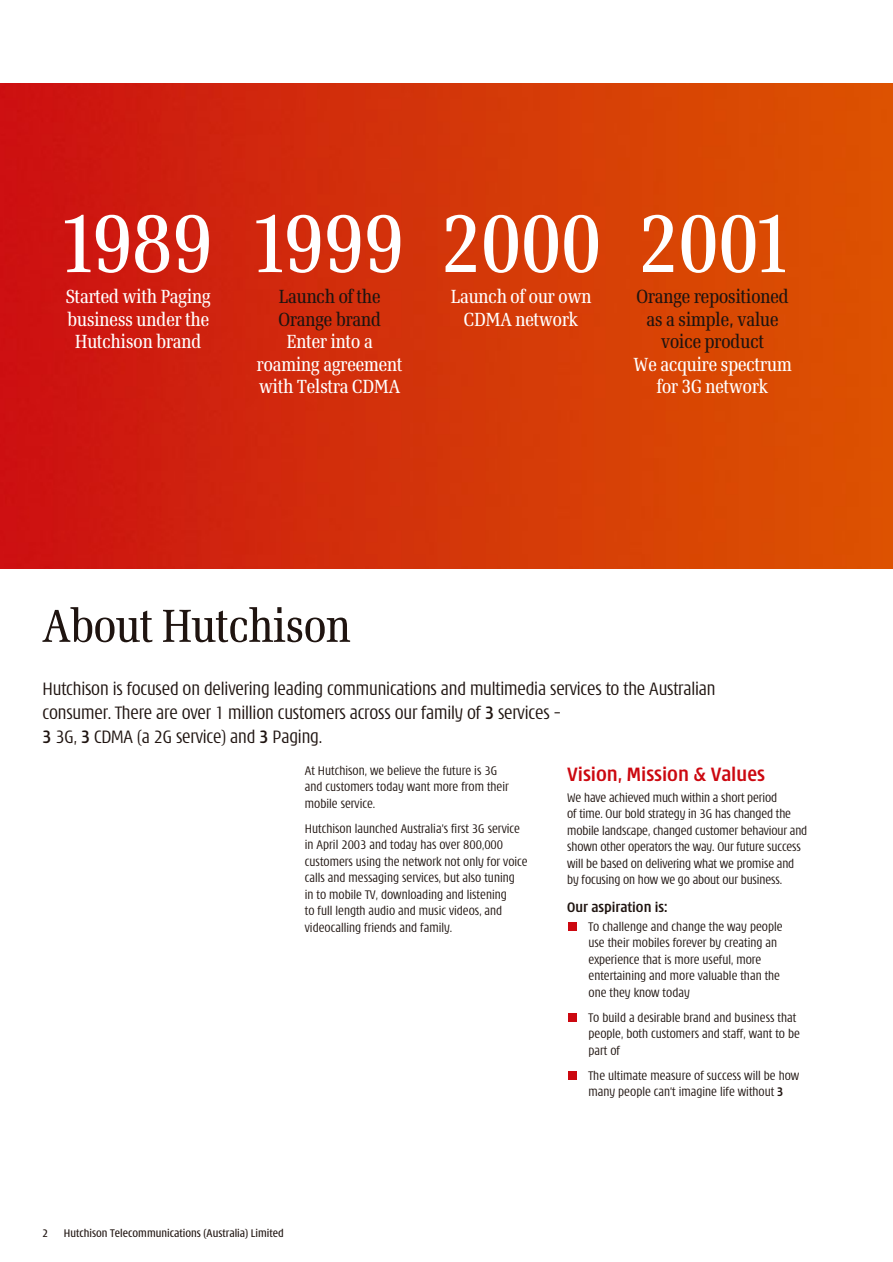
<style>
.page{position:relative;width:893px;height:1262px;background:#fff}
.page>*{position:absolute;margin:0;border:0;box-sizing:border-box;transform-origin:0 0}
.t1{font:90px "Verona";color:#fff}
.t2{font:51px "Verona";color:#1f1410}
.t3{font:21px/22.5px "Verona";color:#fff;text-align:center}
.t4{font:21px/22.5px "Verona";color:#1f1410}
.t5{font:700 condensed 21px "Modena";color:#cc0810}
.t6{font:300 condensed 19.5px/24px "Modena";letter-spacing:-.01em;color:#1f1410}
.t7{font:700 condensed 15px "Modena";color:#1f1410}
.t8{font:300 condensed 13.5px/16.5px "Modena";color:#1f1410}
.t9{font:12px "Modena Condensed";color:#1f1410}
.s1{font-weight:500}
.s2{font-weight:700}
</style>
<div class="page">
<img style="left:1px;top:84px;width:891px;height:484px">
<div style="left:568px;top:1071px;width:9px;height:8px;background:#cc0810"></div>
<div style="left:568px;top:1013px;width:9px;height:8px;background:#cc0810"></div>
<div style="left:568px;top:922px;width:9px;height:8px;background:#cc0810"></div>
<h1 class="t1" style="left:64px;top:210px;width:150px">1989</h1>
<h3 class="t3" style="left:66px;top:287px;width:146px">Started with Paging business under the<br>Hutchison brand</h3>
<h1 class="t1" style="left:255px;top:210px;width:532px">1999 2000 2001</h1>
<h3 class="t4" style="left:278px;top:287px;width:104px">Launch of the<br>Orange brand</h3>
<h3 class="t3" style="left:257px;top:332px;width:147px">Enter into a roaming agreement with Telstra CDMA</h3>
<h3 class="t3" style="left:451px;top:287px;width:142px">Launch of our own<br>CDMA network</h3>
<h3 class="t4" style="left:636px;top:287px;width:154px;text-align:center">Orange repositioned as a simple, value voice product</h3>
<h3 class="t3" style="left:633px;top:354px;width:160px">We acquire spectrum for 3G network</h3>
<h2 class="t2" style="left:43px;top:607px;width:309px">About Hutchison</h2>
<h3 class="t6" style="left:43px;top:677px;width:674px">Hutchison is focused on delivering leading communications and multimedia services to the Australian consumer. There are over 1 million customers across our family of <span class="s1">3</span> services –<br><span class="s1">3</span> 3G, <span class="s1">3</span> CDMA (a 2G service) and <span class="s1">3</span> Paging.</h3>
<p class="t8" style="left:305px;top:763px;width:205px">At Hutchison, we believe the future is 3G and customers today want more from their mobile service.</p>
<p class="t8" style="left:305px;top:821px;width:224px">Hutchison launched Australia’s first 3G service in April 2003 and today has over 800,000 customers using the network not only for voice calls and messaging services, but also tuning<br>in to mobile TV, downloading and listening<br>to full length audio and music videos, and videocalling friends and family.</p>
<h3 class="t5" style="left:567px;top:766px;width:199px">Vision, Mission &amp; Values</h3>
<p class="t8" style="left:567px;top:789px;width:241px">We have achieved much within a short period<br>of time. Our bold strategy in 3G has changed the mobile landscape, changed customer behaviour and shown other operators the way. Our future success will be based on delivering what we promise and by focusing on how we go about our business.</p>
<p class="t7" style="left:567px;top:901px;width:102px">Our aspiration is:</p>
<p class="t8" style="left:588px;top:918px;width:196px">To challenge and change the way people use their mobiles forever by creating an experience that is more useful, more entertaining and more valuable than the one they know today</p>
<p class="t8" style="left:588px;top:1009px;width:213px">To build a desirable brand and business that people, both customers and staff, want to be part of</p>
<p class="t8" style="left:588px;top:1067px;width:212px">The ultimate measure of success will be how many people can’t imagine life without <span class="s2">3</span></p>
<p class="t9" style="left:43px;top:1229px;width:7px">2</p>
<p class="t9" style="left:64px;top:1229px;width:221px">Hutchison Telecommunications (Australia) Limited</p>
</div>
